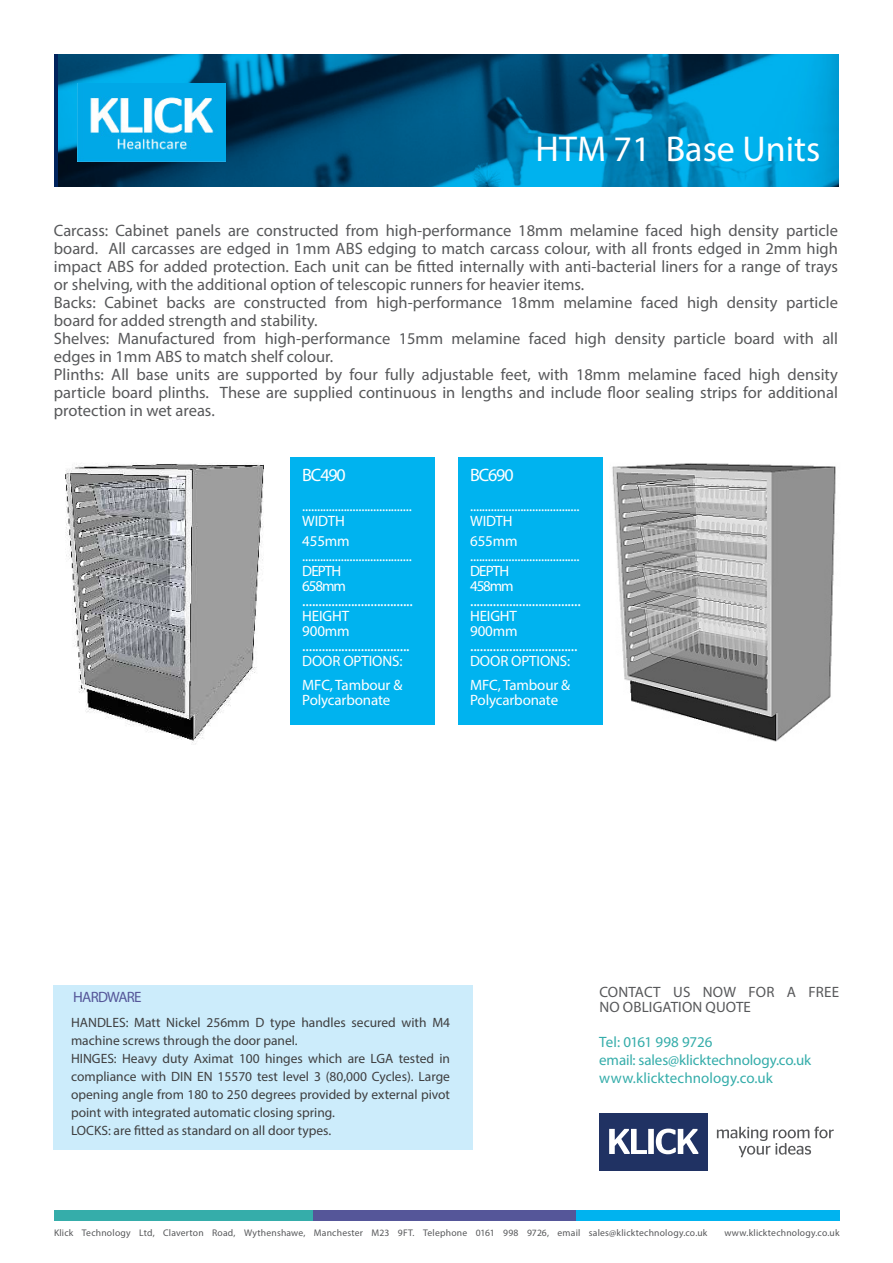
<style>
.page{position:relative;width:893px;height:1263px;background:#fff}
.page>*{position:absolute;margin:0;border:0;box-sizing:border-box;transform-origin:0 0}
.t1{font:36px "Myriad Pro";color:#fff}
.t2{font:18px "Myriad Pro";letter-spacing:-.06em;color:#fff}
.t3{font:16.5px/18px "Myriad Pro";color:#57585a}
.t4{font:16.5px "Myriad Pro";color:#fff}
.t5{font:15px/15px "Myriad Pro";letter-spacing:-.01em;color:#fff}
.t6{font:15px/15px "Myriad Pro";letter-spacing:-.06em;color:#fff}
.t7{font:15px/18px "Myriad Pro";letter-spacing:-.005em;color:#35adaa}
.t8{font:15px/15px "Myriad Pro";letter-spacing:.01em;color:#57585a}
.t9{font:15px "Myriad Pro";letter-spacing:-.05em;color:#555699}
.t10{font:13.5px/18px "Myriad Pro";color:#3e3e3f}
.t11{font:9.6px "Myriad Pro";letter-spacing:.02em;color:#57585a}
</style>
<div class="page">
<img style="left:58px;top:54px;width:780px;height:133px">
<div style="left:54px;top:1210px;width:263px;height:11px;background:#35adaa"></div>
<div style="left:313px;top:1210px;width:264px;height:11px;background:#555699"></div>
<div style="left:577px;top:1210px;width:263px;height:11px;background:#00b3ef"></div>
<img style="left:78px;top:84px;width:147px;height:77px">
<div style="left:291px;top:457px;width:144px;height:268px;background:#00b3ef"></div>
<div style="left:458px;top:457px;width:144px;height:268px;background:#00b3ef"></div>
<img style="left:612px;top:463px;width:224px;height:279px">
<img style="left:65px;top:463px;width:199px;height:281px">
<div style="left:54px;top:985px;width:419px;height:164px;background:#ccecfb"></div>
<div style="left:599px;top:1113px;width:109px;height:57px;background:#203263"></div>
<svg style="left:609px;top:1128px;width:89px;height:26px"></svg>
<svg style="left:717px;top:1126px;width:117px;height:31px"></svg>
<h1 class="t1" style="left:536px;top:135px;width:286px">HTM 71 Base Units</h1>
<p class="t3" style="left:54px;top:222px;width:786px">Carcass: Cabinet panels are constructed from high-performance 18mm melamine faced high density particle board. All carcasses are edged in 1mm ABS edging to match carcass colour, with all fronts edged in 2mm high impact ABS for added protection. Each unit can be fitted internally with anti-bacterial liners for a range of trays or shelving, with the additional option of telescopic runners for heavier items.<br>Backs: Cabinet backs are constructed from high-performance 18mm melamine faced high density particle board for added strength and stability.<br>Shelves: Manufactured from high-performance 15mm melamine faced high density particle board with all edges in 1mm ABS to match shelf colour.<br>Plinths: All base units are supported by four fully adjustable feet, with 18mm melamine faced high density particle board plinths. These are supplied continuous in lengths and include floor sealing strips for additional protection in wet areas.</p>
<p class="t2" style="left:302px;top:468px;width:45px">BC490</p>
<p class="t5" style="left:302px;top:500px;width:111px">.....................................<br>WIDTH</p>
<p class="t6" style="left:302px;top:534px;width:111px">455mm .....................................<br>DEPTH<br>658mm</p>
<p class="t4" style="left:302px;top:594px;width:112px">..................................</p>
<p class="t5" style="left:302px;top:609px;width:49px">HEIGHT<br>900mm</p>
<p class="t4" style="left:302px;top:639px;width:109px">.................................</p>
<p class="t5" style="left:302px;top:650px;width:102px;line-height:24px">DOOR OPTIONS:<br>MFC, Tambour &amp;</p>
<p class="t5" style="left:302px;top:693px;width:90px">Polycarbonate</p>
<p class="t2" style="left:470px;top:468px;width:45px">BC690</p>
<p class="t5" style="left:470px;top:500px;width:111px">.....................................<br>WIDTH</p>
<p class="t6" style="left:470px;top:534px;width:111px">655mm .....................................<br>DEPTH<br>458mm</p>
<p class="t4" style="left:470px;top:594px;width:112px">..................................</p>
<p class="t5" style="left:470px;top:609px;width:49px">HEIGHT<br>900mm</p>
<p class="t4" style="left:470px;top:639px;width:109px">.................................</p>
<p class="t5" style="left:470px;top:650px;width:102px;line-height:24px">DOOR OPTIONS:<br>MFC, Tambour &amp;</p>
<p class="t5" style="left:470px;top:693px;width:90px">Polycarbonate</p>
<p class="t9" style="left:73px;top:991px;width:70px">HARDWARE</p>
<p class="t10" style="left:71px;top:1015px;width:381px">HANDLES: Matt Nickel 256mm D type handles secured with M4 machine screws through the door panel.<br>HINGES: Heavy duty Aximat 100 hinges which are LGA tested in compliance with DIN EN 15570 test level 3 (80,000 Cycles). Large opening angle from 180 to 250 degrees provided by external pivot point with integrated automatic closing spring.<br>LOCKS: are fitted as standard on all door types.</p>
<p class="t8" style="left:599px;top:985px;width:241px">CONTACT US NOW FOR A FREE<br>NO OBLIGATION QUOTE</p>
<p class="t7" style="left:599px;top:1034px;width:213px">Tel: 0161 998 9726<br>email: sales@klicktechnology.co.uk www.klicktechnology.co.uk</p>
<p class="t11" style="left:54px;top:1229px;width:655px">Klick Technology Ltd, Claverton Road, Wythenshawe, Manchester M23 9FT. Telephone 0161 998 9726, email sales@klicktechnology.co.uk</p>
<p class="t11" style="left:724px;top:1229px;width:117px">www.klicktechnology.co.uk</p>
</div>
